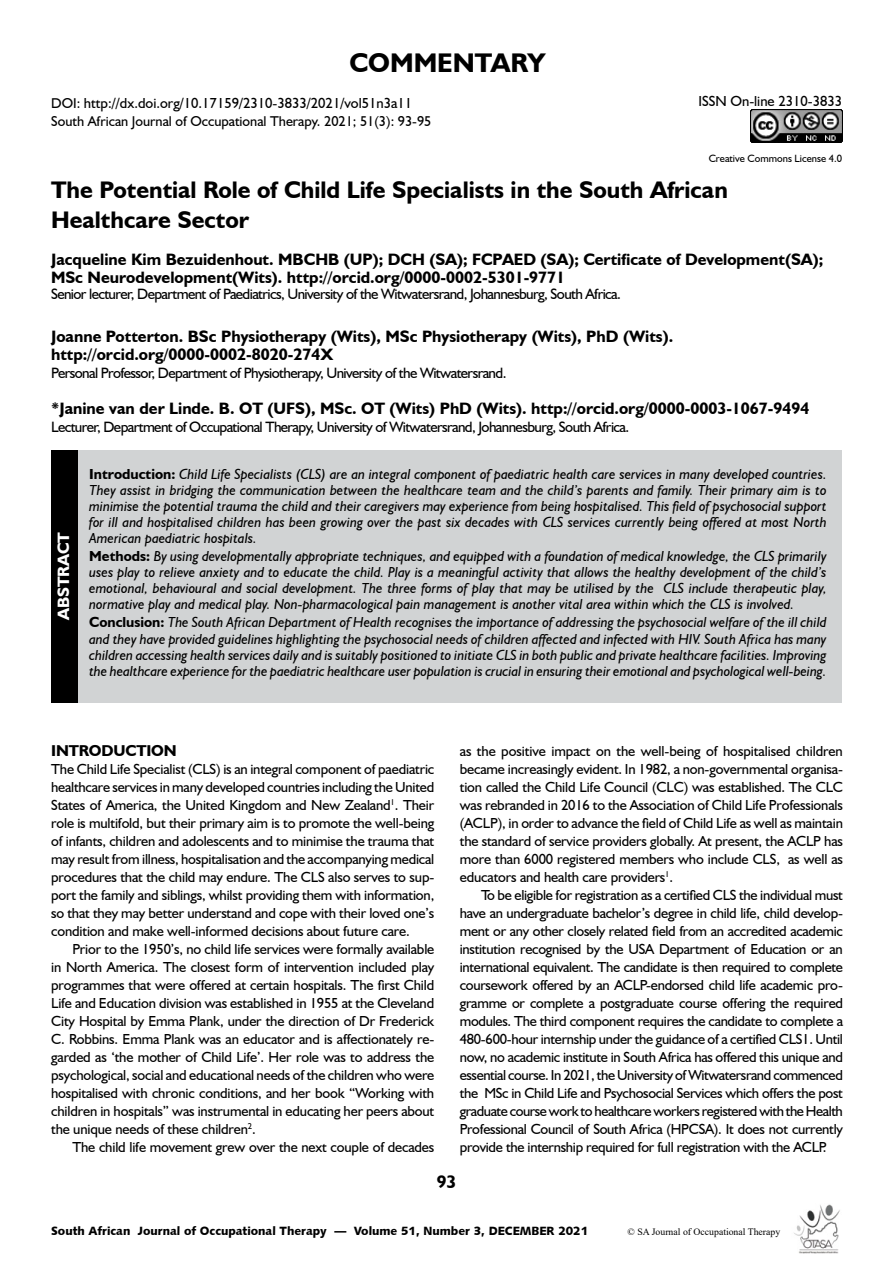
<style>
.page{position:relative;width:893px;height:1263px;background:#fff}
.page>*{position:absolute;margin:0;border:0;box-sizing:border-box;transform-origin:0 0}
.t1{font:700 27px "Humanist 521 BT";color:#000}
.t2{font:700 24px/30px "Humanist 521 BT";color:#000}
.t3{font:700 18px "Humanist 521 BT";color:#000}
.t4{font:700 16.5px/18px "Humanist 521 BT";color:#000}
.t5{font:700 16.5px "Humanist 521 BT";color:#fff}
.t6{font:700 15.75px "Humanist 521 BT";letter-spacing:-.01em;color:#000}
.t7{font:15px "Humanist 521 BT";letter-spacing:-.04em;color:#000}
.t8{font:14.55px/18px "Humanist 521 BT";letter-spacing:-.01em;color:#000;text-align:justify}
.t9{font:italic 14.55px/16px "Humanist 521 BT";color:#000;text-align:justify}
.t10{font:14.25px "Humanist 521 BT";color:#000}
.t11{font:12px "Humanist 531 BT Black A";color:#000}
.t12{font:10.5px "Humanist 521 BT";color:#000}
.t13{font:9.75px "Times New Roman";color:#000}
.s1{font-size:14.25px}
.s2{font-weight:700;font-style:normal}
</style>
<div class="page">
<img style="left:794px;top:1204px;width:46px;height:50px">
<div style="left:51px;top:450px;width:791px;height:252px;background:#d1d3d4"></div>
<div style="left:51px;top:450px;width:27px;height:252px;background:#000"></div>
<img style="left:750px;top:109px;width:92px;height:33px">
<h1 class="t1" style="left:349px;top:46px;width:198px">COMMENTARY</h1>
<p class="t8" style="left:51px;top:94px;width:362px"><span class="s1">DOI:</span> http://dx.doi.org/10.17159/2310-3833/2021/vol51n3a11</p>
<p class="t10" style="left:51px;top:112px;width:382px">South African Journal of Occupational Therapy. 2021; 51(3): 93-95</p>
<p class="t8" style="left:698px;top:92px;width:145px">ISSN On-line 2310-3833</p>
<p class="t12" style="left:709px;top:152px;width:135px">Creative Commons License 4.0</p>
<h2 class="t2" style="left:51px;top:175px;width:678px">The Potential Role of Child Life Specialists in the South African<br>Healthcare Sector</h2>
<p class="t4" style="left:51px;top:250px;width:774px">Jacqueline Kim Bezuidenhout. MBCHB (UP); DCH (SA); FCPAED (SA); Certificate of Development(SA);<br>MSc Neurodevelopment(Wits). http://orcid.org/0000-0002-5301-9771</p>
<p class="t7" style="left:51px;top:285px;width:571px">Senior lecturer, Department of Paediatrics, University of the Witwatersrand, Johannesburg, South Africa.</p>
<p class="t4" style="left:51px;top:327px;width:624px">Joanne Potterton. BSc Physiotherapy (Wits), MSc Physiotherapy (Wits), PhD (Wits). http://orcid.org/0000-0002-8020-274X</p>
<p class="t7" style="left:51px;top:364px;width:457px">Personal Professor, Department of Physiotherapy, University of the Witwatersrand.</p>
<p class="t4" style="left:51px;top:399px;width:760px">*Janine van der Linde. B. OT (UFS), MSc. OT (Wits) PhD (Wits). http://orcid.org/0000-0003-1067-9494</p>
<p class="t7" style="left:51px;top:418px;width:580px">Lecturer, Department of Occupational Therapy, University of Witwatersrand, Johannesburg, South Africa.</p>
<p class="t5" style="left:53px;top:620px;width:90px;rotate:-90deg">ABSTRACT</p>
<p class="t9" style="left:89px;top:466px;width:739px"><span class="s2">Introduction:</span> Child Life Specialists (CLS) are an integral component of paediatric health care services in many developed countries.<br>They assist in bridging the communication between the healthcare team and the child’s parents and family. Their primary aim is to minimise the potential trauma the child and their caregivers may experience from being hospitalised. This field of psychosocial support for ill and hospitalised children has been growing over the past six decades with CLS services currently being offered at most North American paediatric hospitals.</p>
<p class="t9" style="left:89px;top:548px;width:739px"><span class="s2">Methods:</span> By using developmentally appropriate techniques, and equipped with a foundation of medical knowledge, the CLS primarily uses play to relieve anxiety and to educate the child. Play is a meaningful activity that allows the healthy development of the child’s emotional, behavioural and social development. The three forms of play that may be utilised by the CLS include therapeutic play, normative play and medical play. Non-pharmacological pain management is another vital area within which the CLS is involved.</p>
<p class="t9" style="left:89px;top:614px;width:739px"><span class="s2">Conclusion:</span> The South African Department of Health recognises the importance of addressing the psychosocial welfare of the ill child and they have provided guidelines highlighting the psychosocial needs of children affected and infected with HIV. South Africa has many children accessing health services daily and is suitably positioned to initiate CLS in both public and private healthcare facilities. Improving the healthcare experience for the paediatric healthcare user population is crucial in ensuring their emotional and psychological well-being.</p>
<p class="t6" style="left:51px;top:741px;width:127px">INTRODUCTION</p>
<p class="t8" style="left:51px;top:760px;width:385px">The Child Life Specialist (CLS) is an integral component of paediatric healthcare services in many developed countries including the United States of America, the United Kingdom and New Zealand<sup>1</sup>. Their role is multifold, but their primary aim is to promote the well-being of infants, children and adolescents and to minimise the trauma that may result from illness, hospitalisation and the accompanying medical procedures that the child may endure. The CLS also serves to sup&shy;port the family and siblings, whilst providing them with information, so that they may better understand and cope with their loved one’s condition and make well-informed decisions about future care.</p>
<p class="t8" style="left:51px;top:940px;width:385px;text-indent:21px">Prior to the 1950’s, no child life services were formally available in North America. The closest form of intervention included play programmes that were offered at certain hospitals. The first Child Life and Education division was established in 1955 at the Cleveland City Hospital by Emma Plank, under the direction of Dr Frederick C. Robbins. Emma Plank was an educator and is affectionately re&shy;garded as ‘the mother of Child Life’. Her role was to address the psychological, social and educational needs of the children who were hospitalised with chronic conditions, and her book “Working with children in hospitals” was instrumental in educating her peers about the unique needs of these children<sup>2</sup>.</p>
<p class="t8" style="left:72px;top:1138px;width:363px">The child life movement grew over the next couple of decades</p>
<p class="t8" style="left:460px;top:742px;width:385px">as the positive impact on the well-being of hospitalised children became increasingly evident. In 1982, a non-governmental organisa&shy;tion called the Child Life Council (CLC) was established. The CLC was rebranded in 2016 to the Association of Child Life Professionals (ACLP), in order to advance the field of Child Life as well as maintain the standard of service providers globally. At present, the ACLP has more than 6000 registered members who include CLS, as well as educators and health care providers<sup>1</sup>.</p>
<p class="t8" style="left:460px;top:886px;width:385px;text-indent:21px">To be eligible for registration as a certified CLS the individual must have an undergraduate bachelor’s degree in child life, child develop&shy;ment or any other closely related field from an accredited academic institution recognised by the USA Department of Education or an international equivalent. The candidate is then required to complete coursework offered by an ACLP-endorsed child life academic pro&shy;gramme or complete a postgraduate course offering the required modules. The third component requires the candidate to complete a 480-600-hour internship under the guidance of a certified CLS1. Until now, no academic institute in South Africa has offered this unique and essential course. In 2021, the University of Witwatersrand commenced the MSc in Child Life and Psychosocial Services which offers the post graduate course work to healthcare workers registered with the Health Professional Council of South Africa (HPCSA). It does not currently provide the internship required for full registration with the ACLP.</p>
<p class="t3" style="left:437px;top:1171px;width:21px">93</p>
<p class="t11" style="left:51px;top:1223px;width:539px">South African Journal of Occupational Therapy — Volume 51, Number 3, DECEMBER 2021</p>
<p class="t13" style="left:628px;top:1225px;width:154px">© SA Journal of Occupational Therapy</p>
</div>
